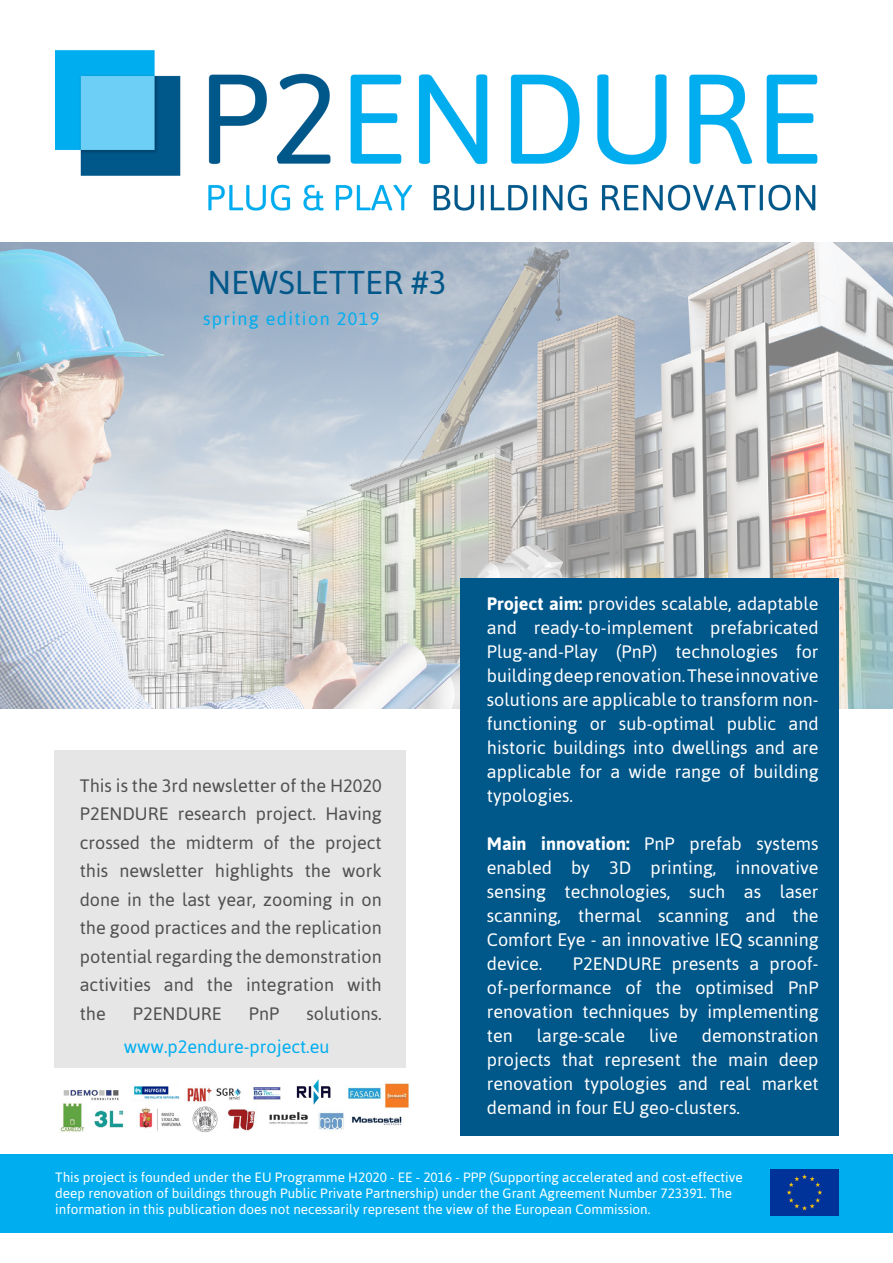
<style>
.page{position:relative;width:893px;height:1263px;background:#fff}
.page>*{position:absolute;margin:0;border:0;box-sizing:border-box;transform-origin:0 0}
.t1{font:33px "Asap";color:#005789}
.t2{font:18px/24px "Asap";color:#fff;text-align:justify}
.t3{font:18px/28.5px "Asap";color:#505050;text-align:justify}
.t4{font:18px "Asap";color:#00aef0}
.t5{font:18px "Asap";letter-spacing:.075em;color:#00aef0}
.t6{font:13.5px/16.2px "Asap";color:#fff}
.s1{font-weight:700}
</style>
<div class="page">
<img style="left:0;top:242px;width:893px;height:466px">
<div style="left:54px;top:750px;width:351px;height:318px;background:#e6e6e6"></div>
<div style="left:0;top:1154px;width:893px;height:79px;background:#00aef0"></div>
<img style="left:55px;top:50px;width:763px;height:161px">
<div style="left:460px;top:578px;width:379px;height:557px;background:#00578a"></div>
<img style="left:60px;top:1083px;width:349px;height:49px">
<img style="left:770px;top:1169px;width:69px;height:46px">
<div style="left:287px;top:1076px;width:54px;height:31px;background:#fff"></div>
<img style="left:296px;top:1079px;width:35px;height:26px">
<p class="t1" style="left:208px;top:264px;width:240px">NEWSLETTER #3</p>
<p class="t5" style="left:203px;top:308px;width:178px">spring edition 2019</p>
<p class="t3" style="left:80px;top:771px;width:303px">This is the 3rd newsletter of the H2020<br>P2ENDURE research project. Having crossed the midterm of the project this newsletter highlights the work done in the last year, zooming in on the good practices and the replication potential regarding the demonstration activities and the integration with the</p>
<p class="t3" style="left:133px;top:999px;width:90px">P2ENDURE</p>
<p class="t3" style="left:249px;top:999px;width:32px">PnP</p>
<p class="t3" style="left:306px;top:999px;width:77px">solutions.</p>
<p class="t4" style="left:124px;top:1037px;width:207px">www.p2endure-project.eu</p>
<p class="t2" style="left:487px;top:591px;width:333px"><span class="s1">Project aim:</span> provides scalable, adaptable and ready-to-implement prefabricated Plug-and-Play (PnP) technologies for building deep renovation. These innovative solutions are applicable to transform non&shy;functioning or sub-optimal public and historic buildings into dwellings and are applicable for a wide range of building typologies.</p>
<p class="t2" style="left:487px;top:831px;width:333px"><span class="s1">Main innovation:</span> PnP prefab systems enabled by 3D printing, innovative sensing technologies, such as laser scanning, thermal scanning and the Comfort Eye - an innovative IEQ scanning device.</p>
<p class="t2" style="left:487px;top:951px;width:333px;text-indent:86px">P2ENDURE presents a proof&shy;of-performance of the optimised PnP renovation techniques by implementing ten</p>
<p class="t2" style="left:487px;top:1023px;width:333px;text-indent:215px">demonstration projects that represent the main deep renovation typologies and real market demand in four EU geo-clusters.</p>
<p class="t2" style="left:537px;top:1023px;width:90px">large-scale</p>
<p class="t2" style="left:649px;top:1023px;width:30px">live</p>
<p class="t6" style="left:55px;top:1169px;width:689px">This project is founded under the EU Programme H2020 - EE - 2016 - PPP (Supporting accelerated and cost-effective deep renovation of buildings through Public Private Partnership) under the Grant Agreement Number 723391. The information in this publication does not necessarily represent the view of the European Commission.</p>
</div>
